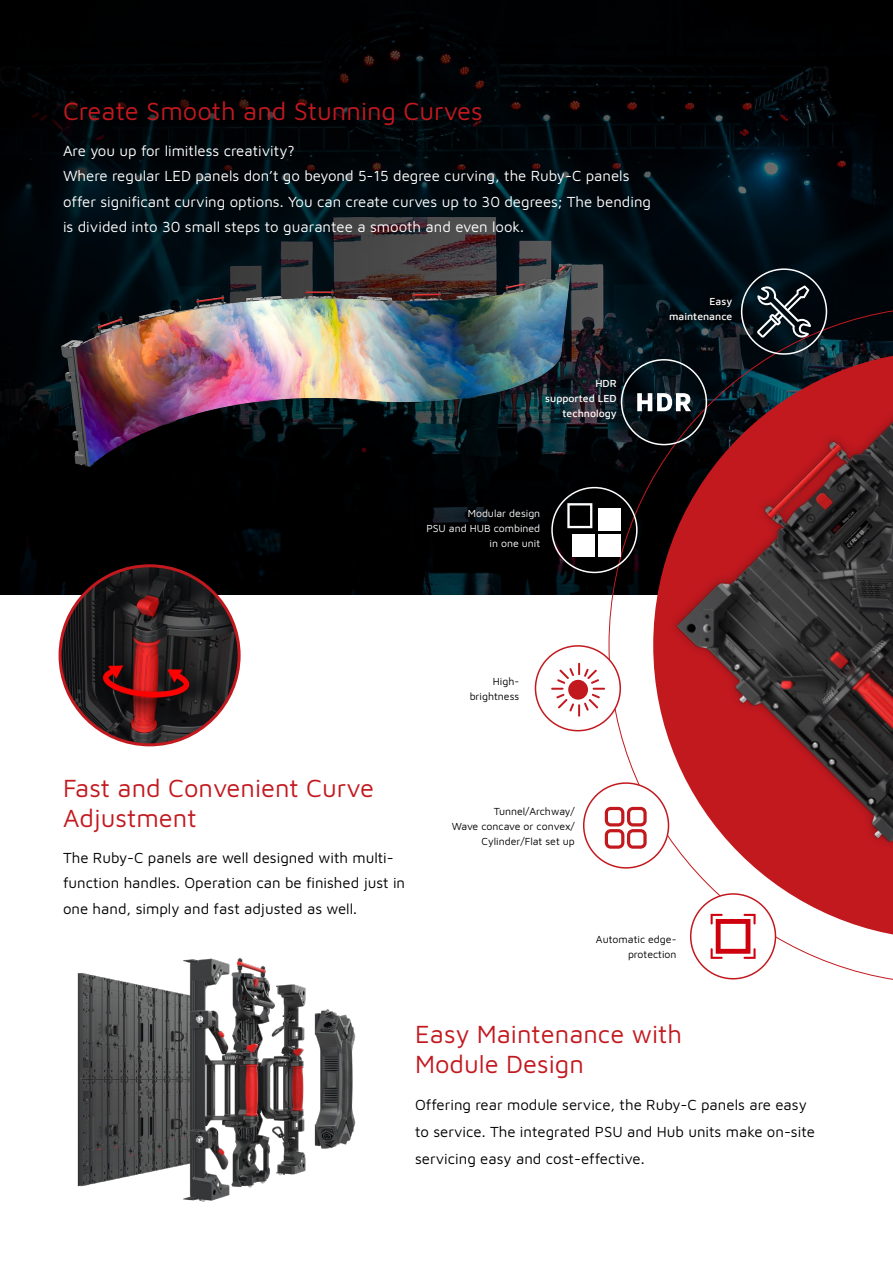
<style>
.page{position:relative;width:893px;height:1263px;background:#fff}
.page>*{position:absolute;margin:0;border:0;box-sizing:border-box;transform-origin:0 0}
.t1{font:25.5px/30px "Maven Pro";color:#c2191f}
.t2{font:15px/27px "Maven Pro";color:#000}
.t3{font:15px/25.5px "Maven Pro";color:#fff}
.t4{font:10.5px "Maven Pro";color:#000}
.t5{font:500 10.5px/15px "Maven Pro";color:#fff;text-align:right}
.t6{font:10.5px "Maven Pro";color:#fff}
</style>
<div class="page">
<img style="left:0;top:0;width:893px;height:594px">
<img style="left:77px;top:958px;width:279px;height:244px">
<div style="left:660px;top:289px;width:81px;height:41px;background:#000;opacity:.78"></div>
<img style="left:47px;top:217px;width:547px;height:257px">
<svg style="left:757px;top:285px;width:54px;height:25px"></svg>
<img style="left:536px;top:310px;width:357px;height:670px">
<svg style="left:711px;top:914px;width:45px;height:45px"></svg>
<img style="left:60px;top:566px;width:179px;height:179px;border-radius:90px">
<p class="t1" style="left:63px;top:94px;width:421px">Create Smooth and Stunning Curves</p>
<p class="t3" style="left:63px;top:137px;width:233px">Are you up for limitless creativity?</p>
<p class="t3" style="left:63px;top:162px;width:590px">Where regular LED panels don’t go beyond 5-15 degree curving, the Ruby-C panels offer significant curving options. You can create curves up to 30 degrees; The bending is divided into 30 small steps to guarantee a smooth and even look.</p>
<p class="t5" style="left:595px;top:375px;width:23px">HDR</p>
<p class="t5" style="left:545px;top:390px;width:73px">supported LED technology</p>
<p class="t5" style="left:709px;top:294px;width:24px">Easy</p>
<p class="t5" style="left:669px;top:309px;width:65px">maintenance</p>
<p class="t6" style="left:468px;top:506px;width:74px">Modular design</p>
<p class="t6" style="left:426px;top:521px;width:115px">PSU and HUB combined</p>
<p class="t6" style="left:490px;top:536px;width:52px">in one unit</p>
<p class="t1" style="left:63px;top:771px;width:312px">Fast and Convenient Curve<br>Adjustment</p>
<p class="t2" style="left:63px;top:844px;width:344px;line-height:25.5px">The Ruby-C panels are well designed with multi&shy;function handles. Operation can be finished just in one hand, simply and fast adjusted as well.</p>
<p class="t4" style="left:493px;top:674px;width:28px">High-</p>
<p class="t4" style="left:470px;top:689px;width:51px">brightness</p>
<p class="t4" style="left:494px;top:804px;width:82px">Tunnel/Archway/</p>
<p class="t4" style="left:452px;top:819px;width:125px">Wave concave or convex/</p>
<p class="t4" style="left:482px;top:834px;width:95px">Cylinder/Flat set up</p>
<p class="t4" style="left:596px;top:932px;width:82px">Automatic edge-</p>
<p class="t4" style="left:628px;top:947px;width:50px">protection</p>
<p class="t1" style="left:415px;top:1017px;width:269px">Easy Maintenance with</p>
<p class="t1" style="left:415px;top:1047px;width:170px">Module Design</p>
<p class="t2" style="left:415px;top:1091px;width:401px">Offering rear module service, the Ruby-C panels are easy to service. The integrated PSU and Hub units make on-site servicing easy and cost-effective.</p>
</div>
